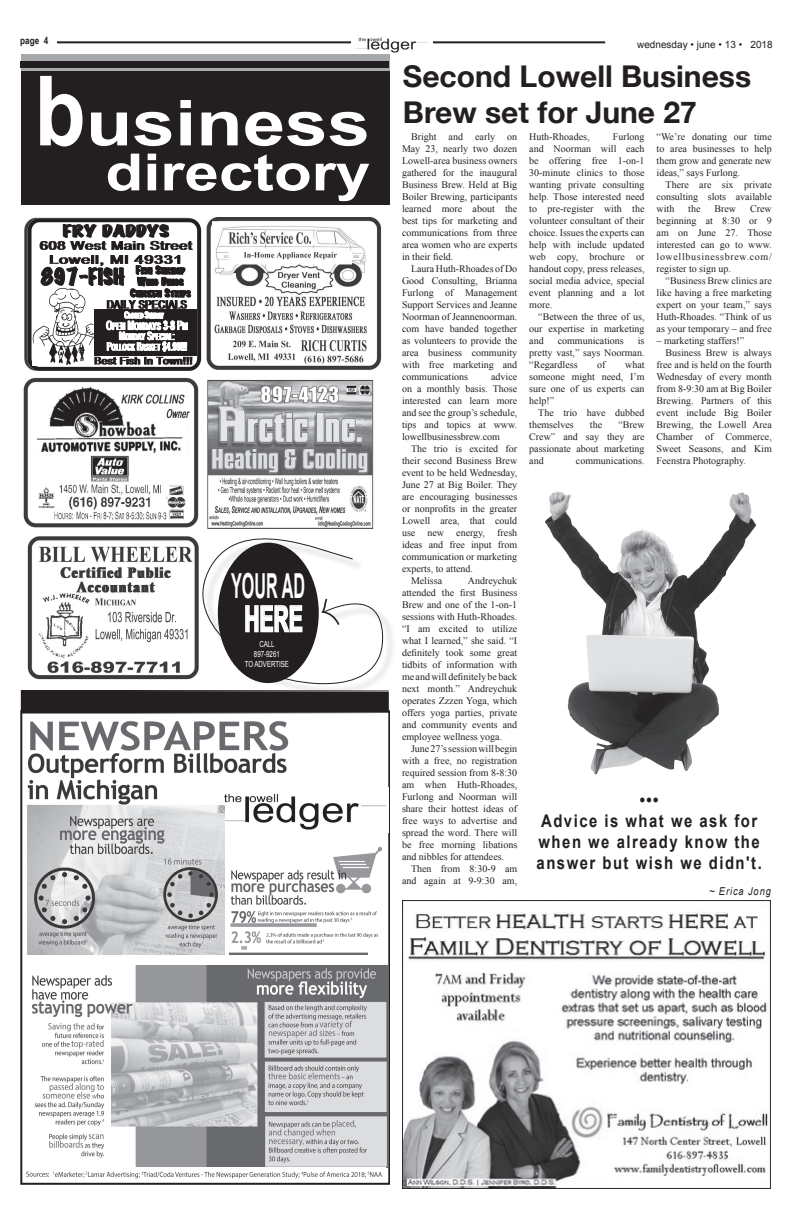
<style>
.page{position:relative;width:792px;height:1224px;background:#fff}
.page>*{position:absolute;margin:0;border:0;box-sizing:border-box;transform-origin:0 0}
.t1{font:700 63.3px "Arial Narrow";color:#fff;scale:1.47 1}
.t2{font:700 51.3px "Arial Narrow";color:#fff;scale:1.47 1}
.t3{font:700 35.9px "Arial";color:#fff;scale:.59 1}
.t4{font:700 34.5px "Arial";color:#fff;scale:.47 1}
.t5{font:700 30px/36px "Helvetica Neue";color:#231f20}
.t6{font:700 17.5px/21px "Arial";letter-spacing:.1em;color:#231f20;text-align:center;scale:.85 1}
.t7{font:italic 10.9px "Arial";letter-spacing:.1em;color:#231f20;scale:.85 1}
.t8{font:10px/12px "Times New Roman";color:#231f20;text-align:justify}
.t9{font:10px "Arial";color:#231f20}
.t10{font:700 10px "Arial Narrow";color:#231f20}
.t11{font:8.4px/10px "Arial";color:#fff;text-align:center;scale:.73 1}
.s1{font-size:97.1px}
</style>
<div class="page">
<img style="left:356px;top:37px;width:72px;height:16px">
<hr style="left:57px;top:41px;width:294px;height:2px;background:#231f20">
<hr style="left:433px;top:41px;width:172px;height:2px;background:#231f20">
<div style="left:21px;top:54px;width:369px;height:18px;background:#a8a9ad"></div>
<div style="left:21px;top:72px;width:369px;height:133px;background:#231f20"></div>
<div style="left:20px;top:61px;width:369px;height:6px;background:#231f20"></div>
<img style="left:23px;top:218px;width:359px;height:462px">
<div style="left:204px;top:540px;width:191px;height:156px;background:#231f20;opacity:.75"></div>
<svg style="left:176px;top:515px;width:210px;height:175px"></svg>
<svg style="left:320px;top:597px;width:21px;height:30px"></svg>
<svg style="left:244px;top:604px;width:59px;height:29px;background:#777475"></svg>
<svg style="left:28px;top:218px;width:173px;height:153px"></svg>
<div style="left:21px;top:691px;width:368px;height:22px;background:#231f20"></div>
<div style="left:21px;top:710px;width:369px;height:475px;border:2px solid #231f20"></div>
<img style="left:27px;top:721px;width:262px;height:84px">
<img style="left:219px;top:788px;width:169px;height:45px">
<img style="left:27px;top:806px;width:197px;height:148px">
<img style="left:229px;top:847px;width:154px;height:107px">
<img style="left:32px;top:965px;width:356px;height:203px">
<img style="left:26px;top:1171px;width:356px;height:8px">
<img style="left:403px;top:900px;width:368px;height:288px">
<img style="left:545px;top:491px;width:168px;height:284px">
<p class="t10" style="left:20px;top:33px;width:30px">page 4</p>
<p class="t9" style="left:637px;top:38px;width:137px">wednesday • june • 13 • 2018</p>
<h1 class="t1" style="left:35px;top:75px;width:230px"><span class="s1">b</span>usiness</h1>
<h2 class="t2" style="left:105px;top:133px;width:182px">directory</h2>
<h3 class="t5" style="left:403px;top:60px;width:350px">Second Lowell Business<br>Brew set for June 27</h3>
<p class="t8" style="left:529px;top:130px;width:62px">Huth-Rhoades,</p>
<p class="t8" style="left:402px;top:130px;width:117px;text-indent:9px">Bright and early on May 23, nearly two dozen Lowell-area business owners gathered for the inaugural Business Brew. Held at Big Boiler Brewing, participants learned more about the best tips for marketing and communications from three area women who are experts in their field.</p>
<p class="t8" style="left:402px;top:262px;width:117px;text-indent:9px">Laura Huth-Rhoades of Do Good Consulting, Brianna Furlong of Management Support Services and Jeanne Noorman of Jeannenoorman. com have banded together as volunteers to provide the area business community with free marketing and communications</p>
<p class="t8" style="left:529px;top:130px;width:117px;text-indent:84px">Furlong and Noorman will each be offering free 1-on-1<br>30-minute clinics to those wanting private consulting help. Those interested need to pre-register with the volunteer consultant of their choice. Issues the experts can help with include updated web copy, brochure or handout copy, press releases, social media advice, special event planning and a lot more.</p>
<p class="t8" style="left:529px;top:310px;width:117px;text-indent:9px">“Between the three of us, our expertise in marketing and</p>
<p class="t8" style="left:657px;top:130px;width:117px">“We’re donating our time to area businesses to help them grow and generate new ideas,” says Furlong.</p>
<p class="t8" style="left:657px;top:178px;width:117px;text-indent:9px">There are six private consulting slots available with</p>
<p class="t8" style="left:688px;top:202px;width:14px">the</p>
<p class="t8" style="left:715px;top:202px;width:23px">Brew</p>
<p class="t8" style="left:657px;top:202px;width:117px;text-indent:94px">Crew beginning at 8:30 or 9 am on June 27. Those interested can go to www. lowellbusinessbrew.com/ register to sign up.</p>
<p class="t8" style="left:657px;top:274px;width:117px;text-indent:9px">“Business Brew clinics are like having a free marketing expert on your team,” says Huth-Rhoades. “Think of us as your temporary – and free</p>
<p class="t8" style="left:657px;top:334px;width:89px">– marketing staffers!”</p>
<p class="t8" style="left:666px;top:346px;width:108px">Business Brew is always</p>
<p class="t8" style="left:657px;top:358px;width:117px">free and is held on the fourth</p>
<p class="t8" style="left:657px;top:370px;width:117px">Wednesday of every month</p>
<p class="t8" style="left:657px;top:382px;width:117px">from 8-9:30 am at Big Boiler</p>
<p class="t8" style="left:657px;top:394px;width:117px">Brewing. Partners of this</p>
<p class="t8" style="left:657px;top:406px;width:117px">event include Big Boiler</p>
<p class="t8" style="left:657px;top:418px;width:117px">Brewing, the Lowell Area</p>
<p class="t8" style="left:657px;top:430px;width:117px">Chamber of Commerce,</p>
<p class="t8" style="left:657px;top:442px;width:117px">Sweet Seasons, and Kim</p>
<p class="t8" style="left:657px;top:454px;width:91px">Feenstra Photography.</p>
<p class="t8" style="left:529px;top:334px;width:117px;text-indent:109px">is pretty vast,” says Noorman. “Regardless</p>
<p class="t8" style="left:558px;top:334px;width:68px">communications</p>
<p class="t8" style="left:529px;top:358px;width:117px;text-indent:96px">what someone might need, I’m sure one of us experts can help!”</p>
<p class="t8" style="left:529px;top:406px;width:117px;text-indent:9px">The trio have dubbed themselves</p>
<p class="t8" style="left:597px;top:358px;width:10px">of</p>
<p class="t8" style="left:402px;top:370px;width:117px;text-indent:89px">advice on a monthly basis. Those interested can learn more and see the group’s schedule, tips and topics at www. lowellbusinessbrew.com</p>
<p class="t8" style="left:411px;top:442px;width:108px">The trio is excited for</p>
<p class="t8" style="left:402px;top:454px;width:117px">their second Business Brew</p>
<p class="t8" style="left:402px;top:466px;width:117px">event to be held Wednesday,</p>
<p class="t8" style="left:402px;top:478px;width:117px">June 27 at Big Boiler. They</p>
<p class="t8" style="left:402px;top:490px;width:117px">are encouraging businesses</p>
<p class="t8" style="left:402px;top:502px;width:117px">or nonprofits in the greater</p>
<p class="t8" style="left:402px;top:514px;width:117px">Lowell area, that could</p>
<p class="t8" style="left:402px;top:526px;width:117px">use new energy, fresh</p>
<p class="t8" style="left:402px;top:538px;width:117px">ideas and free input from</p>
<p class="t8" style="left:402px;top:550px;width:117px">communication or marketing</p>
<p class="t8" style="left:402px;top:562px;width:73px">experts, to attend.</p>
<p class="t8" style="left:411px;top:574px;width:33px">Melissa</p>
<p class="t8" style="left:590px;top:418px;width:14px">the</p>
<p class="t8" style="left:529px;top:418px;width:117px;text-indent:89px">“Brew Crew” and say they are passionate about marketing and</p>
<p class="t8" style="left:576px;top:454px;width:70px">communications.</p>
<h3 class="t4" style="left:231px;top:563px;width:159px">YOUR AD</h3>
<p class="t8" style="left:402px;top:574px;width:117px;text-indent:66px">Andreychuk attended the first Business Brew and one of the 1-on-1 sessions with Huth-Rhoades. “I am excited to utilize what I learned,” she said. “I definitely took some great tidbits of information with me and will definitely be back next month.” Andreychuk operates Zzzen Yoga, which offers yoga parties, private and community events and employee wellness yoga.</p>
<p class="t8" style="left:402px;top:742px;width:117px;text-indent:9px">June 27’s session will begin with a free, no registration required session from 8-8:30 am when Huth-Rhoades, Furlong and Noorman will share their hottest ideas of free ways to advertise and spread the word. There will be free morning libations and nibbles for attendees.</p>
<p class="t8" style="left:402px;top:862px;width:117px;text-align:right">Then from 8:30-9 am and again at 9-9:30 am,</p>
<h3 class="t3" style="left:244px;top:595px;width:101px">HERE</h3>
<p class="t11" style="left:245px;top:639px;width:62px">CALL<br>897-9261<br>TO ADVERTISE</p>
<h3 class="t6" style="left:537px;top:790px;width:267px">•••<br>Advice is what we ask for when we already know the answer but wish we didn't.</h3>
<p class="t7" style="left:709px;top:884px;width:74px">~ Erica Jong</p>
</div>
